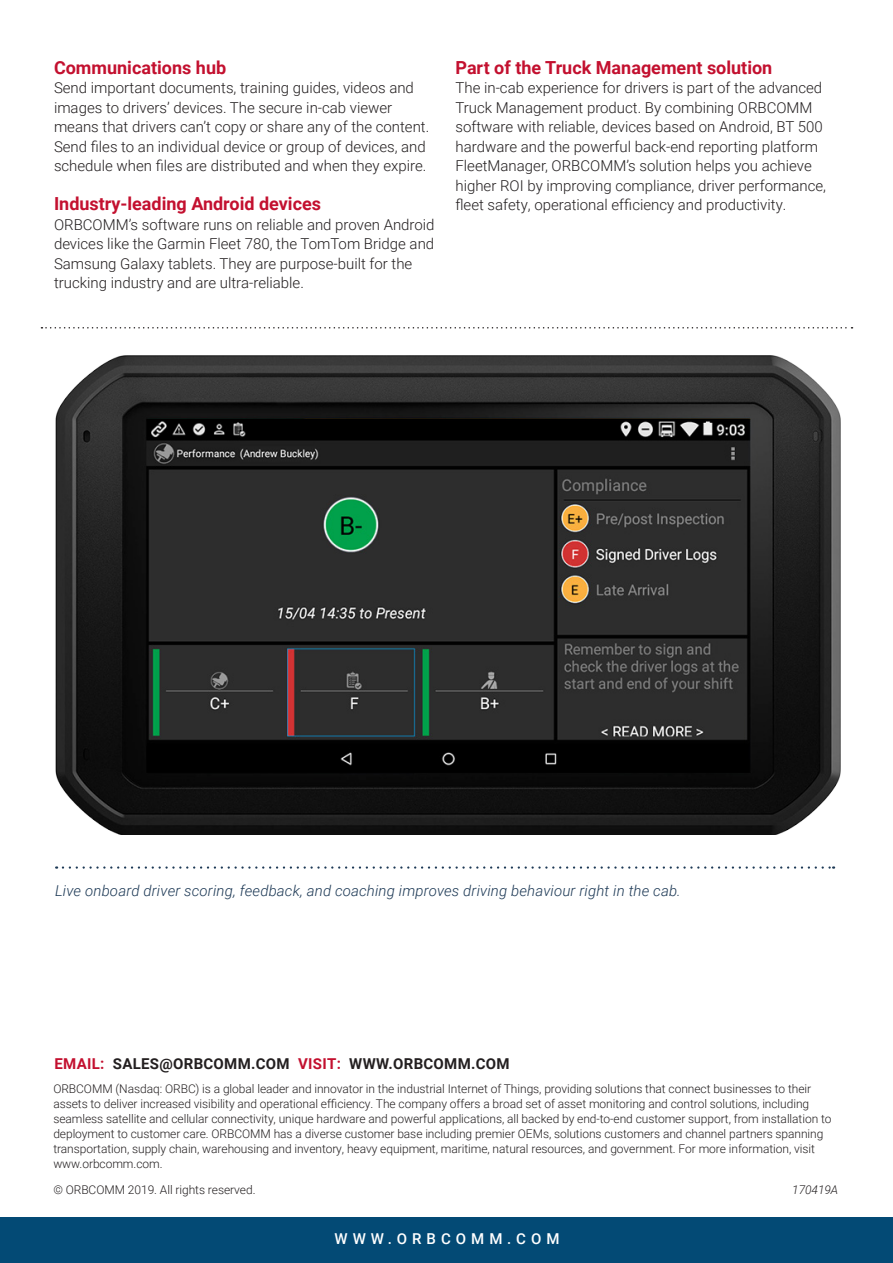
<style>
.page{position:relative;width:893px;height:1263px;background:#fff}
.page>*{position:absolute;margin:0;border:0;box-sizing:border-box;transform-origin:0 0}
.t1{font:700 18px "Roboto";color:#c3102f}
.t2{font:300 15px/19.5px "Roboto";color:#231f20}
.t3{font:italic 300 15px "Roboto";letter-spacing:.01em;color:#1d3955}
.t4{font:700 15px "Roboto";letter-spacing:.02em;color:#231f20}
.t5{font:500 15px "Roboto";letter-spacing:.335em;color:#fff}
.t6{font:300 12px/15px "Roboto";letter-spacing:-.005em;color:#231f20}
.t7{font:italic 300 12px "Roboto";letter-spacing:-.005em;color:#231f20}
.s1{color:#c3102f}
</style>
<div class="page">
<div style="left:0;top:1218px;width:893px;height:45px;background:#034a75"></div>
<svg style="left:41px;top:327px;width:811px;height:2px"></svg>
<svg style="left:63px;top:866px;width:771px;height:3px"></svg>
<img style="left:55px;top:356px;width:785px;height:478px">
<p class="t1" style="left:54px;top:54px;width:174px">Communications hub</p>
<p class="t2" style="left:54px;top:77px;width:377px">Send important documents, training guides, videos and images to drivers’ devices. The secure in-cab viewer means that drivers can’t copy or share any of the content.<br>Send files to an individual device or group of devices, and schedule when files are distributed and when they expire.</p>
<p class="t1" style="left:54px;top:191px;width:269px">Industry-leading Android devices</p>
<p class="t2" style="left:54px;top:214px;width:382px">ORBCOMM’s software runs on reliable and proven Android devices like the Garmin Fleet 780, the TomTom Bridge and Samsung Galaxy tablets. They are purpose-built for the trucking industry and are ultra-reliable.</p>
<p class="t1" style="left:455px;top:54px;width:318px">Part of the Truck Management solution</p>
<p class="t2" style="left:455px;top:77px;width:372px">The in-cab experience for drivers is part of the advanced Truck Management product. By combining ORBCOMM software with reliable, devices based on Android, BT 500 hardware and the powerful back-end reporting platform FleetManager, ORBCOMM’s solution helps you achieve higher ROI by improving compliance, driver performance, fleet safety, operational efficiency and productivity.</p>
<p class="t3" style="left:55px;top:880px;width:627px">Live onboard driver scoring, feedback, and coaching improves driving behaviour right in the cab.</p>
<p class="t4" style="left:55px;top:1053px;width:457px"><span class="s1">EMAIL:</span> SALES@ORBCOMM.COM <span class="s1">VISIT:</span> WWW.ORBCOMM.COM</p>
<p class="t6" style="left:53px;top:1081px;width:780px">ORBCOMM (Nasdaq: ORBC) is a global leader and innovator in the industrial Internet of Things, providing solutions that connect businesses to their assets to deliver increased visibility and operational efficiency. The company offers a broad set of asset monitoring and control solutions, including seamless satellite and cellular connectivity, unique hardware and powerful applications, all backed by end-to-end customer support, from installation to deployment to customer care. ORBCOMM has a diverse customer base including premier OEMs, solutions customers and channel partners spanning transportation, supply chain, warehousing and inventory, heavy equipment, maritime, natural resources, and government. For more information, visit www.orbcomm.com.</p>
<p class="t6" style="left:53px;top:1182px;width:204px">© ORBCOMM 2019. All rights reserved.</p>
<p class="t7" style="left:792px;top:1181px;width:47px">170419A</p>
<p class="t5" style="left:334px;top:1228px;width:227px">WWW.ORBCOMM.COM</p>
</div>
